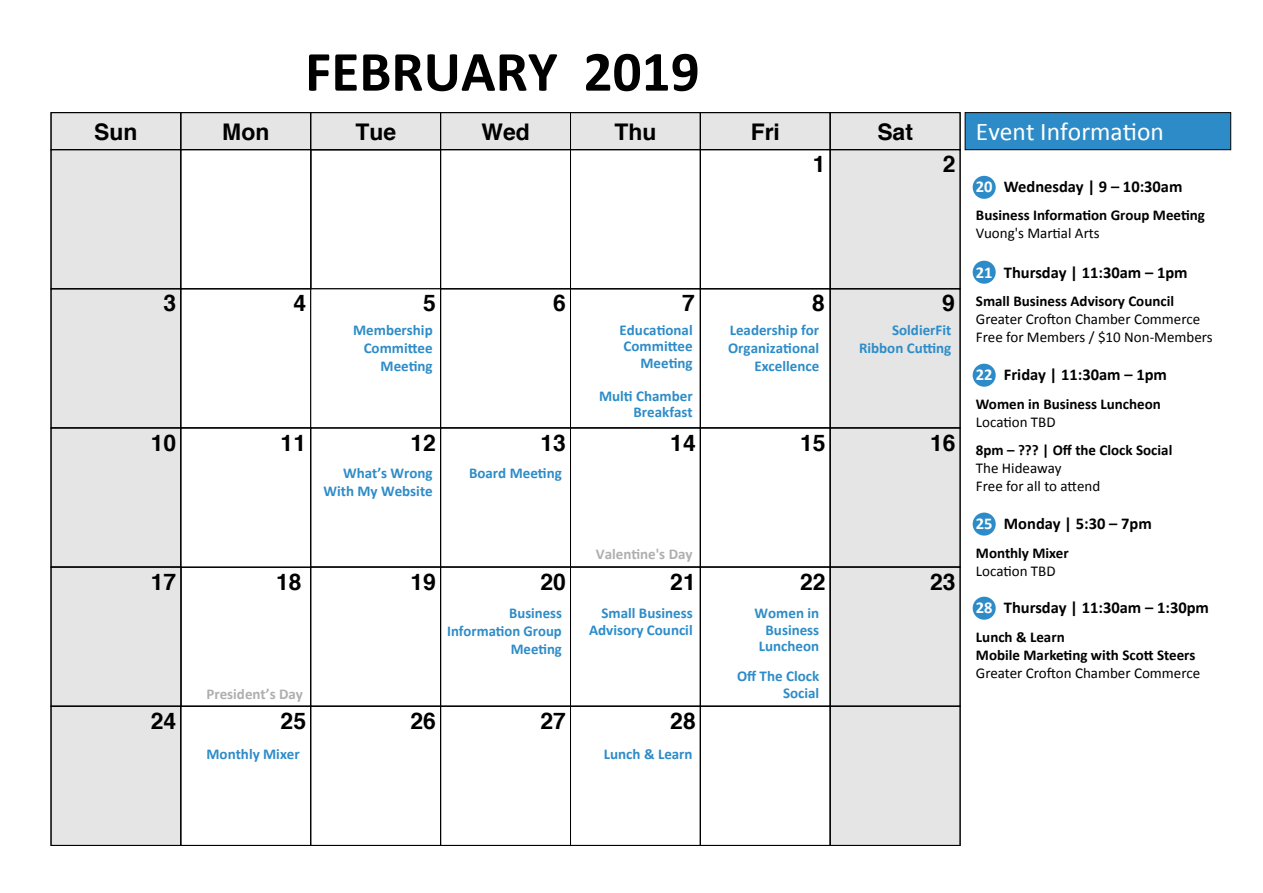
<style>
.page{position:relative;width:1263px;height:893px;background:#fff}
.page>*{position:absolute;margin:0;border:0;box-sizing:border-box;transform-origin:0 0}
.t1{font:700 57.3px "Calibri";color:#000}
.t2{font:25.5px "Calibri";color:#fff}
.t3{font:700 22.95px "Helvetica";color:#000}
.t4{font:700 16.5px "Calibri";color:#000}
.t5{font:700 15px/18px "Calibri";color:#2d8cc8;text-align:right}
.t6{font:700 15px/18px "Calibri";color:#000}
.t7{font:15px/18px "Calibri";color:#000}
.t8{font:700 15px "Calibri";color:#afafaf}
.s1{color:#fff}
</style>
<div class="page">
<div style="left:973px;top:176px;width:23px;height:23px;background:#2d8cc8;border-radius:50%"></div>
<div style="left:973px;top:261px;width:23px;height:23px;background:#2d8cc8;border-radius:50%"></div>
<div style="left:973px;top:364px;width:23px;height:23px;background:#2d8cc8;border-radius:50%"></div>
<div style="left:973px;top:513px;width:23px;height:23px;background:#2d8cc8;border-radius:50%"></div>
<div style="left:973px;top:597px;width:23px;height:23px;background:#2d8cc8;border-radius:50%"></div>
<div style="left:965px;top:112px;width:266px;height:38px;background:#2d8cc8;border:1px solid #000"></div>
<div style="left:180px;top:567px;width:131px;height:140px;border:1px solid #000"></div>
<div style="left:51px;top:112px;width:130px;height:38px;background:#e5e5e5"></div>
<div style="left:51px;top:112px;width:130px;height:38px;border:1px solid #000"></div>
<div style="left:180px;top:112px;width:131px;height:38px;background:#e5e5e5"></div>
<div style="left:180px;top:112px;width:131px;height:38px;border:1px solid #000"></div>
<div style="left:310px;top:112px;width:131px;height:38px;background:#e5e5e5"></div>
<div style="left:310px;top:112px;width:131px;height:38px;border:1px solid #000"></div>
<div style="left:440px;top:112px;width:131px;height:38px;background:#e5e5e5"></div>
<div style="left:440px;top:112px;width:131px;height:38px;border:1px solid #000"></div>
<div style="left:570px;top:112px;width:131px;height:38px;background:#e5e5e5"></div>
<div style="left:570px;top:112px;width:131px;height:38px;border:1px solid #000"></div>
<div style="left:700px;top:112px;width:131px;height:38px;background:#e5e5e5"></div>
<div style="left:700px;top:112px;width:131px;height:38px;border:1px solid #000"></div>
<div style="left:830px;top:112px;width:130px;height:38px;background:#e5e5e5"></div>
<div style="left:830px;top:112px;width:130px;height:38px;border:1px solid #000"></div>
<div style="left:51px;top:149px;width:130px;height:140px;background:#e5e5e5"></div>
<div style="left:51px;top:149px;width:130px;height:140px;border:1px solid #000"></div>
<div style="left:180px;top:149px;width:131px;height:140px;border:1px solid #000"></div>
<div style="left:440px;top:149px;width:131px;height:140px;border:1px solid #000"></div>
<div style="left:570px;top:149px;width:131px;height:140px;border:1px solid #000"></div>
<div style="left:700px;top:149px;width:131px;height:140px;border:1px solid #000"></div>
<div style="left:830px;top:149px;width:130px;height:140px;background:#e5e5e5"></div>
<div style="left:830px;top:149px;width:130px;height:140px;border:1px solid #000"></div>
<div style="left:51px;top:288px;width:130px;height:140px;background:#e5e5e5"></div>
<div style="left:51px;top:288px;width:130px;height:140px;border:1px solid #000"></div>
<div style="left:180px;top:288px;width:131px;height:140px;border:1px solid #000"></div>
<div style="left:310px;top:288px;width:131px;height:140px;background:#fff;border:1px solid #000"></div>
<div style="left:440px;top:288px;width:131px;height:140px;border:1px solid #000"></div>
<div style="left:570px;top:288px;width:131px;height:140px;border:1px solid #000"></div>
<div style="left:700px;top:288px;width:131px;height:140px;border:1px solid #000"></div>
<div style="left:830px;top:288px;width:130px;height:140px;background:#e5e5e5"></div>
<div style="left:830px;top:288px;width:130px;height:140px;border:1px solid #000"></div>
<div style="left:51px;top:428px;width:130px;height:140px;background:#e5e5e5"></div>
<div style="left:51px;top:428px;width:130px;height:140px;border:1px solid #000"></div>
<div style="left:180px;top:428px;width:131px;height:140px;border:1px solid #000"></div>
<div style="left:310px;top:428px;width:131px;height:140px;border:1px solid #000"></div>
<div style="left:440px;top:428px;width:131px;height:140px;border:1px solid #000"></div>
<div style="left:570px;top:428px;width:131px;height:140px;border:1px solid #000"></div>
<div style="left:700px;top:428px;width:131px;height:140px;border:1px solid #000"></div>
<div style="left:830px;top:428px;width:130px;height:140px;background:#e5e5e5"></div>
<div style="left:830px;top:428px;width:130px;height:140px;border:1px solid #000"></div>
<div style="left:51px;top:567px;width:130px;height:140px;background:#e5e5e5"></div>
<div style="left:51px;top:567px;width:130px;height:140px;border:1px solid #000"></div>
<div style="left:310px;top:567px;width:131px;height:140px;border:1px solid #000"></div>
<div style="left:440px;top:567px;width:131px;height:140px;border:1px solid #000"></div>
<div style="left:570px;top:567px;width:131px;height:140px;border:1px solid #000"></div>
<div style="left:700px;top:567px;width:131px;height:140px;border:1px solid #000"></div>
<div style="left:830px;top:567px;width:130px;height:140px;background:#e5e5e5"></div>
<div style="left:830px;top:567px;width:130px;height:140px;border:1px solid #000"></div>
<div style="left:51px;top:706px;width:130px;height:140px;background:#e5e5e5"></div>
<div style="left:51px;top:706px;width:130px;height:140px;border:1px solid #000"></div>
<div style="left:180px;top:706px;width:131px;height:140px;border:1px solid #000"></div>
<div style="left:310px;top:706px;width:131px;height:140px;border:1px solid #000"></div>
<div style="left:440px;top:706px;width:131px;height:140px;border:1px solid #000"></div>
<div style="left:570px;top:706px;width:131px;height:140px;border:1px solid #000"></div>
<div style="left:700px;top:706px;width:131px;height:140px;border:1px solid #000"></div>
<div style="left:830px;top:706px;width:130px;height:140px;background:#e5e5e5"></div>
<div style="left:830px;top:706px;width:130px;height:140px;border:1px solid #000"></div>
<h1 class="t1" style="left:305px;top:36px;width:396px">FEBRUARY 2019</h1>
<h3 class="t3" style="left:94px;top:113px;width:45px">Sun</h3>
<h3 class="t3" style="left:222px;top:113px;width:49px">Mon</h3>
<h3 class="t3" style="left:355px;top:113px;width:42px">Tue</h3>
<h3 class="t3" style="left:481px;top:113px;width:50px">Wed</h3>
<h3 class="t3" style="left:614px;top:113px;width:43px">Thu</h3>
<h3 class="t3" style="left:751px;top:113px;width:31px">Fri</h3>
<h3 class="t3" style="left:877px;top:113px;width:37px">Sat</h3>
<h3 class="t3" style="left:813px;top:146px;width:14px">1</h3>
<h3 class="t3" style="left:943px;top:146px;width:14px">2</h3>
<h3 class="t3" style="left:164px;top:285px;width:14px">3</h3>
<h3 class="t3" style="left:293px;top:285px;width:14px">4</h3>
<h3 class="t3" style="left:423px;top:285px;width:14px">5</h3>
<h3 class="t3" style="left:553px;top:285px;width:14px">6</h3>
<h3 class="t3" style="left:682px;top:285px;width:14px">7</h3>
<h3 class="t3" style="left:812px;top:285px;width:14px">8</h3>
<h3 class="t3" style="left:942px;top:285px;width:14px">9</h3>
<p class="t5" style="left:353px;top:320px;width:81px">Membership<br>Committee<br>Meeting</p>
<p class="t5" style="left:619px;top:321px;width:75px;line-height:16.5px">Educational<br>Committee<br>Meeting</p>
<p class="t5" style="left:599px;top:387px;width:95px;line-height:16.5px">Multi Chamber<br>Breakfast</p>
<p class="t5" style="left:728px;top:320px;width:93px">Leadership for<br>Organizational<br>Excellence</p>
<p class="t5" style="left:859px;top:320px;width:94px">SoldierFit<br>Ribbon Cutting</p>
<h3 class="t3" style="left:151px;top:424px;width:27px">10</h3>
<h3 class="t3" style="left:281px;top:424px;width:27px">11</h3>
<h3 class="t3" style="left:410px;top:424px;width:27px">12</h3>
<h3 class="t3" style="left:540px;top:424px;width:27px">13</h3>
<h3 class="t3" style="left:670px;top:424px;width:27px">14</h3>
<h3 class="t3" style="left:800px;top:424px;width:27px">15</h3>
<h3 class="t3" style="left:930px;top:424px;width:27px">16</h3>
<h3 class="t3" style="left:151px;top:563px;width:27px">17</h3>
<h3 class="t3" style="left:276px;top:564px;width:27px">18</h3>
<p class="t8" style="left:206px;top:685px;width:98px">President’s Day</p>
<p class="t5" style="left:324px;top:463px;width:111px">What’s Wrong<br>With My Website</p>
<p class="t5" style="left:469px;top:463px;width:94px">Board Meeting</p>
<p class="t8" style="left:596px;top:545px;width:98px">Valentine's Day</p>
<h3 class="t3" style="left:410px;top:563px;width:27px">19</h3>
<h3 class="t3" style="left:540px;top:563px;width:27px">20</h3>
<h3 class="t3" style="left:670px;top:563px;width:27px">21</h3>
<h3 class="t3" style="left:800px;top:563px;width:27px">22</h3>
<h3 class="t3" style="left:930px;top:563px;width:27px">23</h3>
<p class="t5" style="left:447px;top:603px;width:116px">Business<br>Information Group<br>Meeting</p>
<p class="t5" style="left:589px;top:604px;width:105px;line-height:16.5px">Small Business<br>Advisory Council</p>
<p class="t5" style="left:755px;top:604px;width:66px;line-height:16.5px">Women in<br>Business<br>Luncheon</p>
<p class="t5" style="left:737px;top:667px;width:84px;line-height:16.5px">Off The Clock<br>Social</p>
<h3 class="t3" style="left:151px;top:702px;width:27px">24</h3>
<h3 class="t3" style="left:281px;top:702px;width:27px">25</h3>
<h3 class="t3" style="left:410px;top:702px;width:27px">26</h3>
<h3 class="t3" style="left:540px;top:702px;width:27px">27</h3>
<h3 class="t3" style="left:670px;top:702px;width:27px">28</h3>
<p class="t5" style="left:207px;top:744px;width:95px">Monthly Mixer</p>
<p class="t5" style="left:604px;top:744px;width:90px">Lunch &amp; Learn</p>
<h2 class="t2" style="left:976px;top:115px;width:189px">Event Information</h2>
<p class="t4" style="left:976px;top:176px;width:208px"><span class="s1">20</span> Wednesday | 9 – 10:30am</p>
<p class="t6" style="left:976px;top:206px;width:231px">Business Information Group Meeting</p>
<p class="t7" style="left:976px;top:224px;width:125px">Vuong's Martial Arts</p>
<p class="t4" style="left:976px;top:262px;width:213px"><span class="s1">21</span> Thursday | 11:30am – 1pm</p>
<p class="t6" style="left:976px;top:292px;width:200px">Small Business Advisory Council</p>
<p class="t7" style="left:976px;top:310px;width:238px">Greater Crofton Chamber Commerce<br>Free for Members / $10 Non-Members</p>
<p class="t4" style="left:976px;top:365px;width:193px"><span class="s1">22</span> Friday | 11:30am – 1pm</p>
<p class="t6" style="left:976px;top:394px;width:186px">Women in Business Luncheon</p>
<p class="t7" style="left:976px;top:412px;width:81px">Location TBD</p>
<p class="t6" style="left:976px;top:441px;width:198px">8pm – ??? | Off the Clock Social</p>
<p class="t7" style="left:976px;top:459px;width:126px">The Hideaway<br>Free for all to attend</p>
<p class="t4" style="left:976px;top:513px;width:177px"><span class="s1">25</span> Monday | 5:30 – 7pm</p>
<p class="t6" style="left:976px;top:543px;width:94px">Monthly Mixer</p>
<p class="t7" style="left:976px;top:561px;width:81px">Location TBD</p>
<p class="t4" style="left:976px;top:598px;width:235px"><span class="s1">28</span> Thursday | 11:30am – 1:30pm</p>
<p class="t6" style="left:976px;top:627px;width:221px">Lunch &amp; Learn<br>Mobile Marketing with Scott Steers</p>
<p class="t7" style="left:976px;top:663px;width:226px">Greater Crofton Chamber Commerce</p>
</div>
